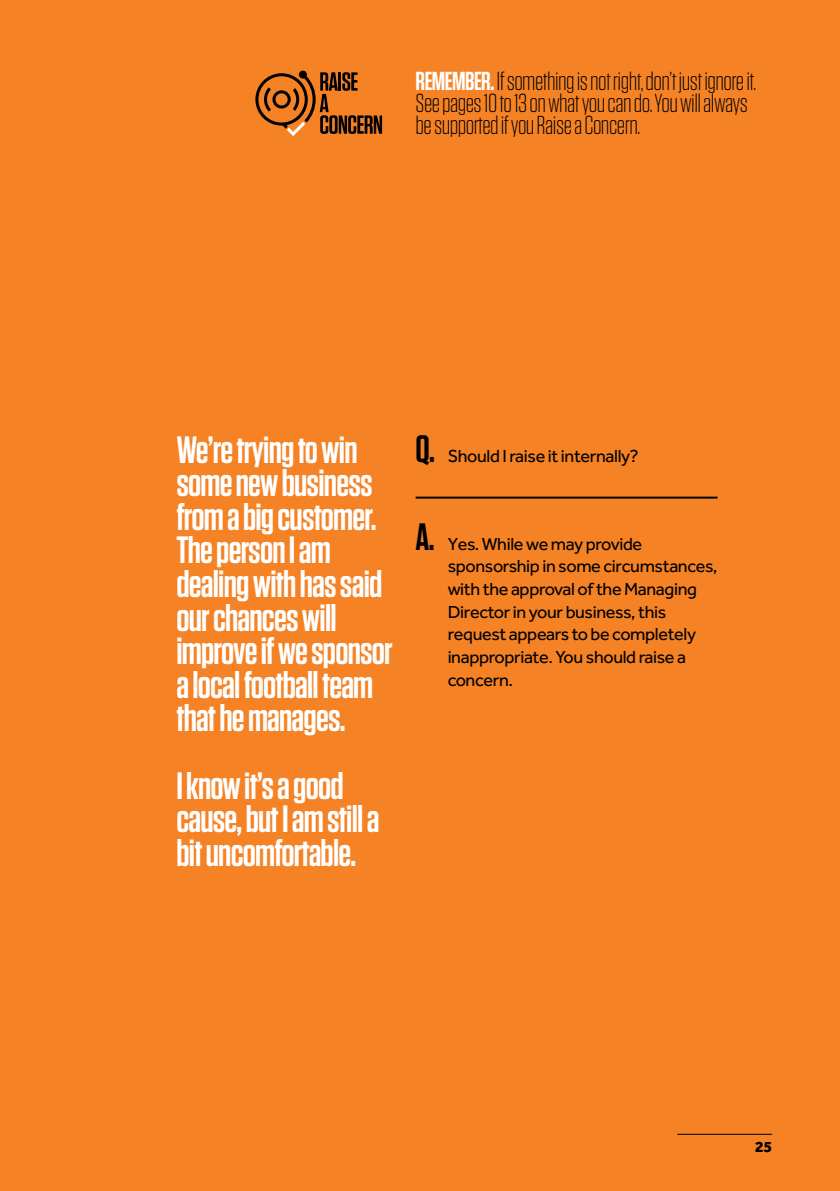
<style>
.page{position:relative;width:840px;height:1191px;background:#fff}
.page>*{position:absolute;margin:0;border:0;box-sizing:border-box;transform-origin:0 0}
.t1{font:600 38px/33.6px "Tungsten";letter-spacing:-.02em;color:#fff}
.t2{font:300 26px/22px "Tungsten";letter-spacing:-.02em;color:#000}
.t3{font:18px/22.6px "Effra";letter-spacing:-.02em;color:#000}
.t4{font:800 16px "Effra";color:#000}
.s1{font-weight:600;color:#fff}
.s2{font-family:"Tungsten";font-weight:600;font-size:38px}
</style>
<div class="page">
<div style="left:0;top:0;width:839px;height:1191px;background:#f58224"></div>
<hr style="left:415px;top:496px;width:302px;height:2px;background:#000">
<svg style="left:255px;top:70px;width:127px;height:66px"></svg>
<hr style="left:677px;top:1134px;width:94px;height:1px;background:#000">
<h2 class="t2" style="left:415px;top:70px;width:342px"><span class="s1">REMEMBER.</span> If something is not right, don’t just ignore it.<br>See pages 10 to 13 on what you can do. You will always be supported if you Raise a Concern.</h2>
<h1 class="t1" style="left:176px;top:433px;width:218px">We’re trying to win some new business from a big customer.<br>The person I am dealing with has said our chances will improve if we sponsor a local football team that he manages.</h1>
<h1 class="t1" style="left:176px;top:769px;width:204px">I know it’s a good cause, but I am still a bit uncomfortable.</h1>
<p class="t3" style="left:415px;top:444px;width:224px"><span class="s2">Q.</span> Should I raise it internally?</p>
<p class="t3" style="left:447px;top:532px;width:271px;text-indent:-32px"><span class="s2">A.</span> Yes. While we may provide sponsorship in some circumstances, with the approval of the Managing<br>Director in your business, this request appears to be completely inappropriate. You should raise a concern.</p>
<p class="t4" style="left:754px;top:1137px;width:18px">25</p>
</div>
